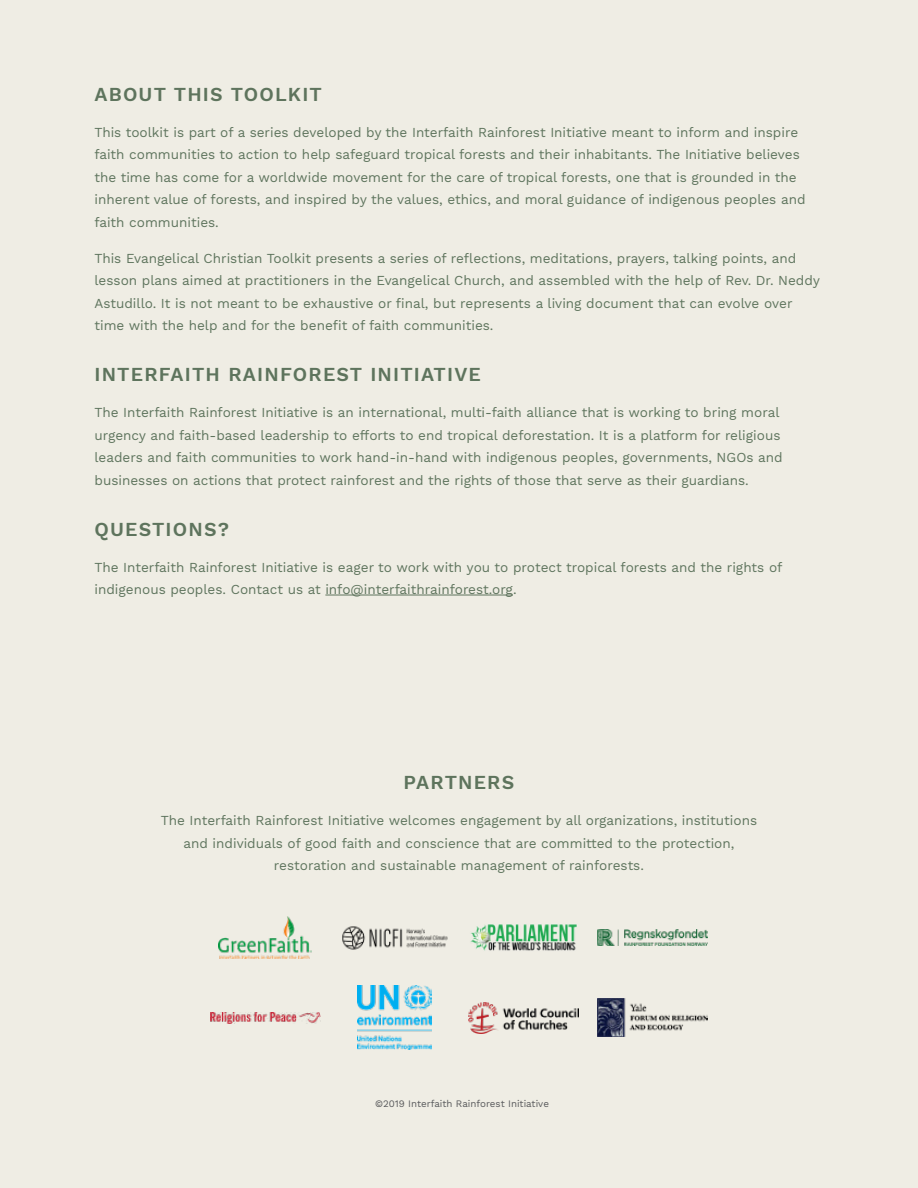
<style>
.page{position:relative;width:918px;height:1188px;background:#efede4}
.page>*{position:absolute;margin:0;border:0;box-sizing:border-box;transform-origin:0 0}
.t1{font:600 19.5px "Work Sans";letter-spacing:.06em;color:#5e745d}
.t2{font:13.5px/22.5px "Work Sans";color:#5e745d}
.t3{font:9.75px "Work Sans";color:#58595b}
</style>
<div class="page">
<hr style="left:325px;top:595px;width:188px;height:1px;background:#5e745d">
<img style="left:219px;top:917px;width:93px;height:42px">
<img style="left:342px;top:926px;width:106px;height:24px">
<img style="left:470px;top:924px;width:107px;height:27px">
<img style="left:598px;top:930px;width:109px;height:15px">
<img style="left:211px;top:1013px;width:109px;height:10px">
<img style="left:357px;top:986px;width:75px;height:64px">
<img style="left:469px;top:1002px;width:109px;height:32px">
<img style="left:598px;top:999px;width:109px;height:38px">
<h1 class="t1" style="left:94px;top:82px;width:229px">ABOUT THIS TOOLKIT</h1>
<p class="t2" style="left:94px;top:121px;width:713px">This toolkit is part of a series developed by the Interfaith Rainforest Initiative meant to inform and inspire faith communities to action to help safeguard tropical forests and their inhabitants. The Initiative believes the time has come for a worldwide movement for the care of tropical forests, one that is grounded in the inherent value of forests, and inspired by the values, ethics, and moral guidance of indigenous peoples and faith communities.</p>
<p class="t2" style="left:94px;top:247px;width:727px">This Evangelical Christian Toolkit presents a series of reflections, meditations, prayers, talking points, and lesson plans aimed at practitioners in the Evangelical Church, and assembled with the help of Rev. Dr. Neddy Astudillo. It is not meant to be exhaustive or final, but represents a living document that can evolve over time with the help and for the benefit of faith communities.</p>
<h1 class="t1" style="left:94px;top:363px;width:388px">INTERFAITH RAINFOREST INITIATIVE</h1>
<p class="t2" style="left:94px;top:402px;width:690px">The Interfaith Rainforest Initiative is an international, multi-faith alliance that is working to bring moral urgency and faith-based leadership to efforts to end tropical deforestation. It is a platform for religious leaders and faith communities to work hand-in-hand with indigenous peoples, governments, NGOs and businesses on actions that protect rainforest and the rights of those that serve as their guardians.</p>
<h1 class="t1" style="left:94px;top:517px;width:136px">QUESTIONS?</h1>
<p class="t2" style="left:94px;top:556px;width:689px">The Interfaith Rainforest Initiative is eager to work with you to protect tropical forests and the rights of indigenous peoples. Contact us at info@interfaithrainforest.org.</p>
<h1 class="t1" style="left:404px;top:771px;width:112px">PARTNERS</h1>
<p class="t2" style="left:161px;top:810px;width:598px;text-align:center">The Interfaith Rainforest Initiative welcomes engagement by all organizations, institutions and individuals of good faith and conscience that are committed to the protection, restoration and sustainable management of rainforests.</p>
<p class="t3" style="left:375px;top:1098px;width:175px">©2019 Interfaith Rainforest Initiative</p>
</div>
